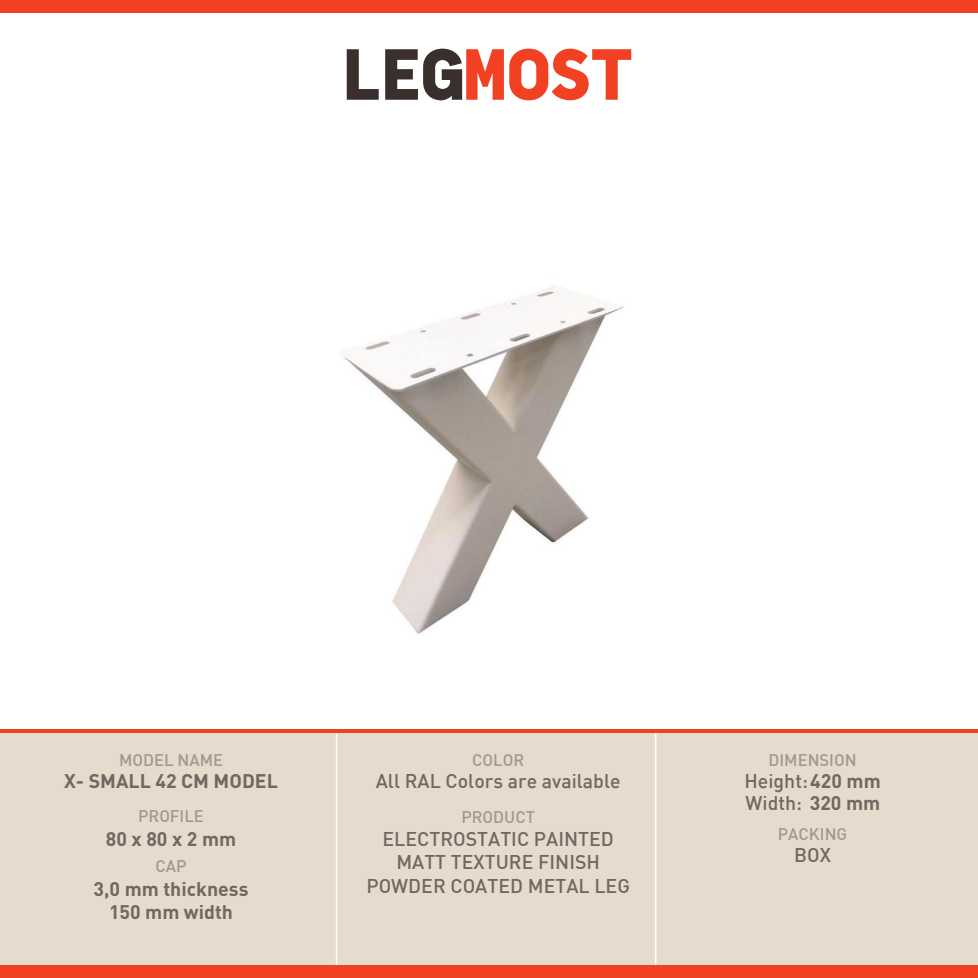
<style>
.page{position:relative;width:978px;height:978px;background:#fff}
.page>*{position:absolute;margin:0;border:0;box-sizing:border-box;transform-origin:0 0}
.t1{font:500 19.5px/23.4px "DIN";color:#6e6961}
.t2{font:700 19.5px/23.4px "DIN";color:#6e6961;text-align:center}
.t3{font:500 16.5px "DIN";color:#a09891}
.s1{font-weight:700}
</style>
<div class="page">
<div style="left:0;top:0;width:978px;height:12px;background:#f24022"></div>
<div style="left:0;top:729px;width:978px;height:237px;background:#e7dbce"></div>
<hr style="left:655px;top:729px;width:1px;height:241px;background:#fff">
<hr style="left:336px;top:729px;width:1px;height:241px;background:#fff">
<div style="left:0;top:966px;width:978px;height:12px;background:#f24022"></div>
<hr style="left:0;top:729px;width:978px;height:4px;background:#f24022">
<svg style="left:347px;top:49px;width:32px;height:51px"></svg>
<svg style="left:385px;top:49px;width:246px;height:51px"></svg>
<img style="left:340px;top:287px;width:284px;height:347px">
<p class="t3" style="left:119px;top:750px;width:106px">MODEL NAME</p>
<p class="t2" style="left:64px;top:768px;width:215px">X- SMALL 42 CM MODEL</p>
<p class="t3" style="left:138px;top:806px;width:67px">PROFILE</p>
<p class="t2" style="left:106px;top:826px;width:132px">80 x 80 x 2 mm</p>
<p class="t3" style="left:156px;top:856px;width:33px">CAP</p>
<p class="t2" style="left:94px;top:876px;width:156px">3,0 mm thickness<br>150 mm width</p>
<p class="t3" style="left:472px;top:750px;width:53px">COLOR</p>
<p class="t1" style="left:376px;top:769px;width:246px">All RAL Colors are available</p>
<p class="t3" style="left:461px;top:806px;width:75px">PRODUCT</p>
<p class="t3" style="left:768px;top:750px;width:90px">DIMENSION</p>
<p class="t1" style="left:744px;top:769px;width:138px;line-height:21.9px">Height: <span class="s1">420 mm<br></span>Width: <span class="s1">320 mm</span></p>
<p class="t1" style="left:366px;top:826px;width:265px;text-align:center">ELECTROSTATIC PAINTED<br>MATT TEXTURE FINISH<br>POWDER COATED METAL LEG</p>
<p class="t3" style="left:778px;top:823px;width:71px">PACKING</p>
<p class="t1" style="left:794px;top:842px;width:38px">BOX</p>
</div>
